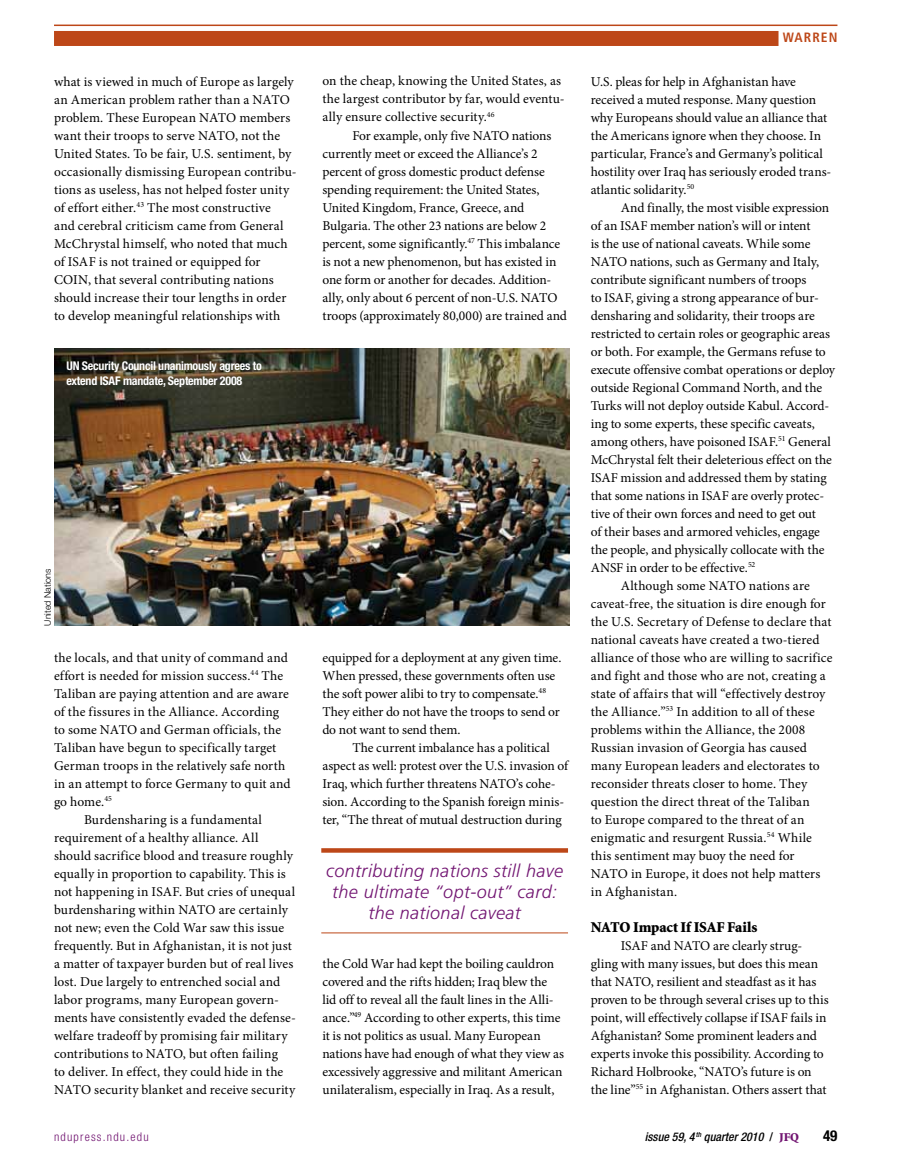
<style>
.page{position:relative;width:905px;height:1175px;background:#fff}
.page>*{position:absolute;margin:0;border:0;box-sizing:border-box;transform-origin:0 0}
.t1{font:italic 300 18px/21px "Frutiger LT Std";letter-spacing:.02em;color:#711471;text-align:center}
.t2{font:900 15px "Minion Std";letter-spacing:-.01em;color:#000}
.t3{font:700 condensed 15px "Helvetica Neue LT Std";color:#000}
.t4{font:13.5px/18px "Minion Pro";color:#000}
.t5{font:13.5px "Minion Pro";letter-spacing:.02em;color:#000}
.t6{font:700 condensed 13.5px "Frutiger LT Std";letter-spacing:.075em;color:#bd4718}
.t7{font:700 condensed 12px/15px "Helvetica Neue LT Std";letter-spacing:-.02em;color:#fff}
.t8{font:italic 500 condensed 12px "Helvetica Neue LT Std";color:#000}
.t9{font:300 condensed 12px "Helvetica Neue LT Std";letter-spacing:.1em;color:#711471}
.t10{font:300 9px "Helvetica Neue LT Std";color:#000}
.s1{font-style:normal}
.s2{font-family:"Minion Std";font-weight:900;font-style:normal;font-stretch:normal;color:#711471}
</style>
<div class="page">
<hr style="left:54px;top:25px;width:783px;height:1px;background:#bd4718">
<div style="left:54px;top:31px;width:724px;height:15px;background:#bd4718"></div>
<img style="left:54px;top:348px;width:515px;height:277px">
<svg style="left:321px;top:848px;width:247px;height:4px"></svg>
<hr style="left:321px;top:932px;width:247px;height:1px;background:#bd4718">
<p class="t4" style="left:54px;top:72px;width:244px">what is viewed in much of Europe as largely an American problem rather than a NATO problem. These European NATO members want their troops to serve NATO, not the United States. To be fair, U.S. sentiment, by occasionally dismissing European contribu&shy;tions as useless, has not helped foster unity of effort either.<sup>43</sup> The most constructive<br>and cerebral criticism came from General McChrystal himself, who noted that much of ISAF is not trained or equipped for COIN, that several contributing nations should increase their tour lengths in order to develop meaningful relationships with</p>
<p class="t7" style="left:66px;top:358px;width:197px">UN Security Council unanimously agrees to extend ISAF mandate, September 2008</p>
<p class="t10" style="left:42px;top:625px;width:59px;rotate:-90deg">United Nations</p>
<p class="t4" style="left:54px;top:648px;width:235px">the locals, and that unity of command and</p>
<p class="t4" style="left:54px;top:666px;width:230px">effort is needed for mission success.<sup>44</sup> The</p>
<p class="t4" style="left:54px;top:684px;width:236px">Taliban are paying attention and are aware</p>
<p class="t4" style="left:54px;top:702px;width:227px">of the fissures in the Alliance. According</p>
<p class="t4" style="left:54px;top:720px;width:229px">to some NATO and German officials, the</p>
<p class="t4" style="left:54px;top:738px;width:224px">Taliban have begun to specifically target</p>
<p class="t4" style="left:54px;top:756px;width:233px">German troops in the relatively safe north</p>
<p class="t4" style="left:54px;top:774px;width:238px">in an attempt to force Germany to quit and</p>
<p class="t4" style="left:54px;top:792px;width:60px">go home.<sup>45</sup></p>
<p class="t4" style="left:84px;top:810px;width:179px">Burdensharing is a fundamental</p>
<p class="t4" style="left:54px;top:828px;width:206px">requirement of a healthy alliance. All</p>
<p class="t4" style="left:54px;top:846px;width:240px">should sacrifice blood and treasure roughly</p>
<p class="t4" style="left:54px;top:864px;width:233px">equally in proportion to capability. This is</p>
<p class="t4" style="left:54px;top:882px;width:242px">not happening in ISAF. But cries of unequal</p>
<p class="t4" style="left:54px;top:900px;width:235px">burdensharing within NATO are certainly</p>
<p class="t4" style="left:54px;top:918px;width:231px">not new; even the Cold War saw this issue</p>
<p class="t4" style="left:54px;top:936px;width:239px">frequently. But in Afghanistan, it is not just</p>
<p class="t4" style="left:54px;top:954px;width:241px">a matter of taxpayer burden but of real lives</p>
<p class="t4" style="left:54px;top:972px;width:228px">lost. Due largely to entrenched social and</p>
<p class="t4" style="left:54px;top:990px;width:226px">labor programs, many European govern-</p>
<p class="t4" style="left:54px;top:1008px;width:243px">ments have consistently evaded the defense-</p>
<p class="t4" style="left:54px;top:1026px;width:235px">welfare tradeoff by promising fair military</p>
<p class="t4" style="left:54px;top:1044px;width:225px">contributions to NATO, but often failing</p>
<p class="t4" style="left:54px;top:1062px;width:231px">to deliver. In effect, they could hide in the</p>
<p class="t4" style="left:54px;top:1080px;width:243px">NATO security blanket and receive security</p>
<p class="t4" style="left:322px;top:72px;width:244px">on the cheap, knowing the United States, as the largest contributor by far, would eventu&shy;ally ensure collective security.<sup>46</sup></p>
<p class="t4" style="left:322px;top:126px;width:246px;text-indent:30px">For example, only five NATO nations currently meet or exceed the Alliance’s 2 percent of gross domestic product defense spending requirement: the United States, United Kingdom, France, Greece, and Bulgaria. The other 23 nations are below 2 percent, some significantly.<sup>47</sup> This imbalance is not a new phenomenon, but has existed in one form or another for decades. Addition&shy;ally, only about 6 percent of non-U.S. NATO troops (approximately 80,000) are trained and</p>
<p class="t4" style="left:322px;top:648px;width:240px">equipped for a deployment at any given time.<br>When pressed, these governments often use the soft power alibi to try to compensate.<sup>48<br></sup>They either do not have the troops to send or do not want to send them.</p>
<p class="t4" style="left:322px;top:738px;width:247px;text-indent:30px">The current imbalance has a political aspect as well: protest over the U.S. invasion of Iraq, which further threatens NATO’s cohe&shy;sion. According to the Spanish foreign minis&shy;ter, “The threat of mutual destruction during</p>
<h1 class="t1" style="left:326px;top:860px;width:238px">contributing nations still have the ultimate “opt-out” card: the national caveat</h1>
<p class="t4" style="left:322px;top:954px;width:243px">the Cold War had kept the boiling cauldron covered and the rifts hidden; Iraq blew the lid off to reveal all the fault lines in the Alli&shy;ance.”<sup>49</sup> According to other experts, this time it is not politics as usual. Many European nations have had enough of what they view as excessively aggressive and militant American unilateralism, especially in Iraq. As a result,</p>
<p class="t6" style="left:782px;top:30px;width:56px">WARREN</p>
<p class="t4" style="left:590px;top:72px;width:242px">U.S. pleas for help in Afghanistan have received a muted response. Many question why Europeans should value an alliance that the Americans ignore when they choose. In particular, France’s and Germany’s political hostility over Iraq has seriously eroded trans&shy;atlantic solidarity.<sup>50</sup></p>
<p class="t4" style="left:620px;top:198px;width:210px">And finally, the most visible expression</p>
<p class="t4" style="left:590px;top:216px;width:221px">of an ISAF member nation’s will or intent</p>
<p class="t4" style="left:590px;top:234px;width:221px">is the use of national caveats. While some</p>
<p class="t4" style="left:590px;top:252px;width:230px">NATO nations, such as Germany and Italy,</p>
<p class="t4" style="left:590px;top:270px;width:217px">contribute significant numbers of troops</p>
<p class="t4" style="left:590px;top:288px;width:230px">to ISAF, giving a strong appearance of bur-</p>
<p class="t4" style="left:590px;top:306px;width:226px">densharing and solidarity, their troops are</p>
<p class="t4" style="left:590px;top:324px;width:241px">restricted to certain roles or geographic areas</p>
<p class="t4" style="left:590px;top:342px;width:237px">or both. For example, the Germans refuse to</p>
<p class="t4" style="left:590px;top:360px;width:246px">execute offensive combat operations or deploy</p>
<p class="t4" style="left:590px;top:378px;width:233px">outside Regional Command North, and the</p>
<p class="t4" style="left:590px;top:396px;width:240px">Turks will not deploy outside Kabul. Accord-</p>
<p class="t4" style="left:590px;top:414px;width:225px">ing to some experts, these specific caveats,</p>
<p class="t4" style="left:590px;top:432px;width:242px">among others, have poisoned ISAF.<sup>51</sup> General</p>
<p class="t4" style="left:590px;top:450px;width:243px">McChrystal felt their deleterious effect on the</p>
<p class="t4" style="left:590px;top:468px;width:237px">ISAF mission and addressed them by stating</p>
<p class="t4" style="left:590px;top:486px;width:235px">that some nations in ISAF are overly protec-</p>
<p class="t4" style="left:590px;top:504px;width:227px">tive of their own forces and need to get out</p>
<p class="t4" style="left:590px;top:522px;width:231px">of their bases and armored vehicles, engage</p>
<p class="t4" style="left:590px;top:540px;width:235px">the people, and physically collocate with the</p>
<p class="t4" style="left:590px;top:558px;width:166px">ANSF in order to be effective.<sup>52</sup></p>
<p class="t4" style="left:620px;top:576px;width:191px">Although some NATO nations are</p>
<p class="t4" style="left:590px;top:594px;width:236px">caveat-free, the situation is dire enough for</p>
<p class="t4" style="left:590px;top:612px;width:242px">the U.S. Secretary of Defense to declare that</p>
<p class="t4" style="left:590px;top:630px;width:230px">national caveats have created a two-tiered</p>
<p class="t4" style="left:590px;top:648px;width:243px">alliance of those who are willing to sacrifice</p>
<p class="t4" style="left:590px;top:666px;width:236px">and fight and those who are not, creating a</p>
<p class="t4" style="left:590px;top:684px;width:236px">state of affairs that will “effectively destroy</p>
<p class="t4" style="left:590px;top:702px;width:225px">the Alliance.”<sup>53</sup> In addition to all of these</p>
<p class="t4" style="left:590px;top:720px;width:216px">problems within the Alliance, the 2008</p>
<p class="t4" style="left:590px;top:738px;width:218px">Russian invasion of Georgia has caused</p>
<p class="t4" style="left:590px;top:756px;width:230px">many European leaders and electorates to</p>
<p class="t4" style="left:590px;top:774px;width:218px">reconsider threats closer to home. They</p>
<p class="t4" style="left:590px;top:792px;width:221px">question the direct threat of the Taliban</p>
<p class="t4" style="left:590px;top:810px;width:215px">to Europe compared to the threat of an</p>
<p class="t4" style="left:590px;top:828px;width:223px">enigmatic and resurgent Russia.<sup>54</sup> While</p>
<p class="t4" style="left:590px;top:846px;width:205px">this sentiment may buoy the need for</p>
<p class="t4" style="left:590px;top:864px;width:231px">NATO in Europe, it does not help matters</p>
<p class="t5" style="left:590px;top:882px;width:88px">in Afghanistan.</p>
<p class="t2" style="left:590px;top:919px;width:168px">NATO Impact If ISAF Fails</p>
<p class="t4" style="left:590px;top:936px;width:239px;text-indent:30px">ISAF and NATO are clearly strug&shy;gling with many issues, but does this mean that NATO, resilient and steadfast as it has proven to be through several crises up to this point, will effectively collapse if ISAF fails in Afghanistan? Some prominent leaders and experts invoke this possibility. According to Richard Holbrooke, “NATO’s future is on the line”<sup>55</sup> in Afghanistan. Others assert that</p>
<p class="t9" style="left:54px;top:1129px;width:96px">ndupress.ndu.edu</p>
<p class="t8" style="left:645px;top:1129px;width:156px">issue 59, 4 <sup>th</sup> quarter 2010 <span class="s1">/</span> <span class="s2">JFQ</span></p>
<p class="t3" style="left:823px;top:1126px;width:16px">49</p>
</div>
